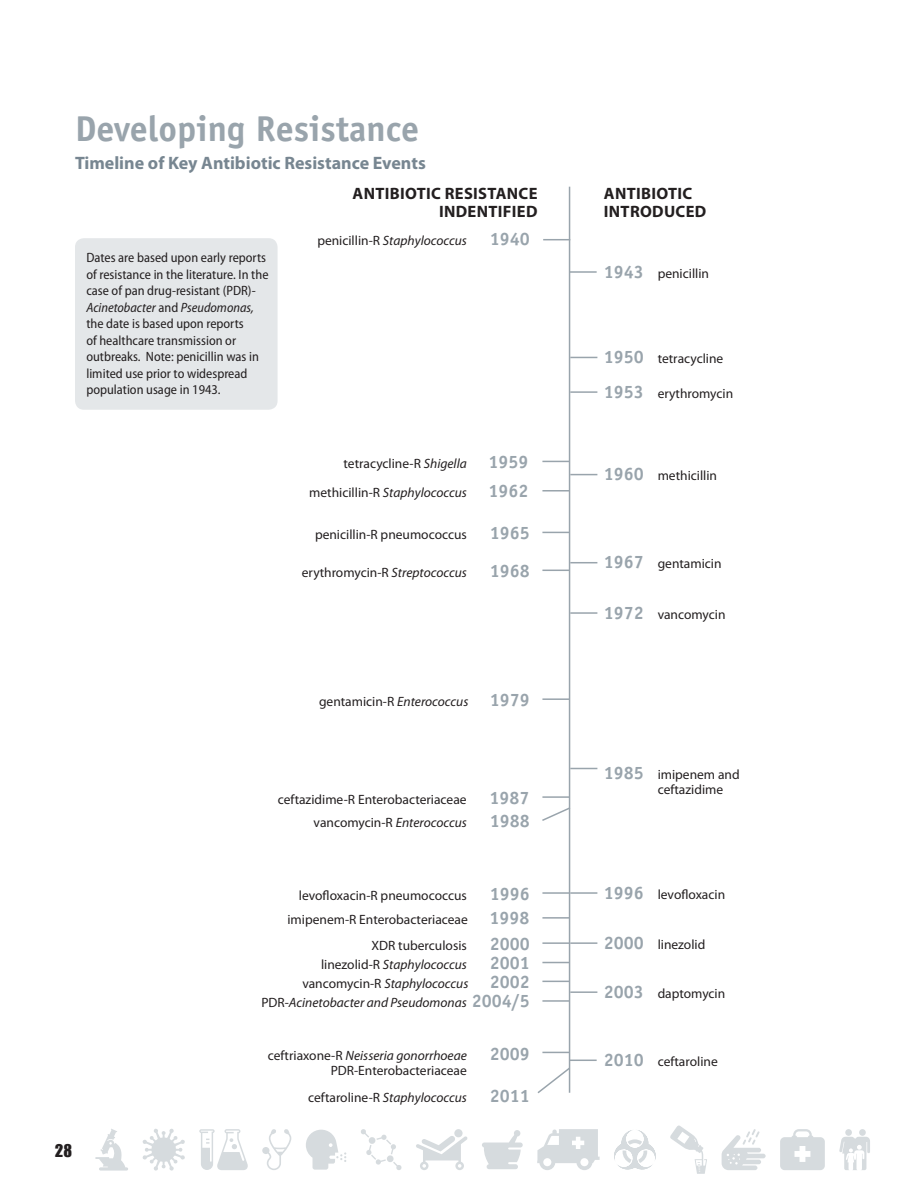
<style>
.page{position:relative;width:918px;height:1188px;background:#fff}
.page>*{position:absolute;margin:0;border:0;box-sizing:border-box;transform-origin:0 0}
.t1{font:700 36px "Officina Sans Std";color:#99a4ac}
.t2{font:700 18px "Officina Sans Std";color:#99a4ac}
.t3{font:700 18px "Myriad Pro";color:#778691}
.t4{font:18px "Impact LT Std";color:#231f20}
.t5{font:700 16.5px/18px "Myriad Pro";letter-spacing:.02em;color:#231f20;text-align:right}
.body__p{font:13.5px "Myriad Pro";color:#231f20}
.body__p-2{font:semi-condensed 13.5px/16.5px "Myriad Pro";color:#231f20}
.body__p-3{font:italic 13.5px "Myriad Pro";color:#231f20}
.s1{font-style:italic}
.s2{font-style:normal}
.s3{font-family:"Officina Sans Std";font-weight:700;font-size:18px;color:#99a4ac}
.s4{font-family:"Officina Sans Std";font-weight:700;font-style:normal;font-size:18px;color:#99a4ac}
</style>
<div class="page">
<svg style="left:199px;top:1129px;width:49px;height:41px"></svg>
<svg style="left:361px;top:1129px;width:41px;height:41px"></svg>
<svg style="left:95px;top:1129px;width:33px;height:42px"></svg>
<svg style="left:839px;top:1137px;width:31px;height:33px"></svg>
<div style="left:845px;top:1129px;width:7px;height:7px;background:#d6dbde;border-radius:50%"></div>
<div style="left:859px;top:1129px;width:7px;height:7px;background:#d6dbde;border-radius:50%"></div>
<svg style="left:142px;top:1128px;width:43px;height:43px"></svg>
<svg style="left:482px;top:1130px;width:41px;height:39px"></svg>
<svg style="left:614px;top:1130px;width:42px;height:40px"></svg>
<svg style="left:722px;top:1129px;width:44px;height:41px"></svg>
<svg style="left:670px;top:1125px;width:37px;height:49px"></svg>
<svg style="left:416px;top:1129px;width:52px;height:41px"></svg>
<svg style="left:537px;top:1129px;width:63px;height:41px"></svg>
<svg style="left:780px;top:1129px;width:45px;height:41px"></svg>
<svg style="left:262px;top:1129px;width:29px;height:41px"></svg>
<svg style="left:306px;top:1130px;width:40px;height:40px"></svg>
<div style="left:75px;top:238px;width:203px;height:172px;background:#e4e7e9;border-radius:9px"></div>
<hr style="left:569px;top:187px;width:1px;height:906px;background:#99a4ac">
<hr style="left:570px;top:271px;width:27px;height:2px;background:#99a4ac">
<svg style="left:543px;top:239px;width:26px;height:1px"></svg>
<svg style="left:542px;top:461px;width:27px;height:1px"></svg>
<hr style="left:542px;top:490px;width:28px;height:2px;background:#99a4ac">
<svg style="left:542px;top:532px;width:27px;height:1px"></svg>
<svg style="left:542px;top:570px;width:27px;height:1px"></svg>
<hr style="left:542px;top:698px;width:28px;height:2px;background:#99a4ac">
<hr style="left:542px;top:892px;width:28px;height:2px;background:#99a4ac">
<hr style="left:542px;top:942px;width:28px;height:2px;background:#99a4ac">
<svg style="left:542px;top:962px;width:27px;height:1px"></svg>
<svg style="left:542px;top:1052px;width:27px;height:1px"></svg>
<svg style="left:542px;top:981px;width:27px;height:1px"></svg>
<hr style="left:542px;top:1000px;width:28px;height:2px;background:#99a4ac">
<hr style="left:542px;top:917px;width:28px;height:2px;background:#99a4ac">
<svg style="left:542px;top:806px;width:29px;height:16px"></svg>
<hr style="left:542px;top:796px;width:28px;height:2px;background:#99a4ac">
<svg style="left:570px;top:357px;width:27px;height:1px"></svg>
<hr style="left:570px;top:391px;width:27px;height:2px;background:#99a4ac">
<svg style="left:570px;top:474px;width:27px;height:1px"></svg>
<svg style="left:570px;top:562px;width:27px;height:1px"></svg>
<hr style="left:570px;top:612px;width:27px;height:2px;background:#99a4ac">
<svg style="left:570px;top:768px;width:27px;height:1px"></svg>
<hr style="left:570px;top:892px;width:27px;height:2px;background:#99a4ac">
<hr style="left:570px;top:942px;width:27px;height:2px;background:#99a4ac">
<hr style="left:570px;top:991px;width:27px;height:2px;background:#99a4ac">
<svg style="left:537px;top:1060px;width:60px;height:34px"></svg>
<h3 class="t1" style="left:75px;top:106px;width:346px">Developing Resistance</h3>
<h5 class="t3" style="left:75px;top:152px;width:352px">Timeline of Key Antibiotic Resistance Events</h5>
<p class="body__p-2" style="left:86px;top:250px;width:184px">Dates are based upon early reports of resistance in the literature. In the case of pan drug-resistant (PDR)-<br><span class="s1">Acinetobacter</span> and <span class="s1">Pseudomonas, </span>the date is based upon reports<br>of healthcare transmission or outbreaks. Note: penicillin was in limited use prior to widespread population usage in 1943.</p>
<h6 class="t5" style="left:353px;top:185px;width:186px">ANTIBIOTIC RESISTANCE<br>INDENTIFIED</h6>
<p class="body__p-3" style="left:317px;top:233px;width:151px"><span class="s2">penicillin-R</span> Staphylococcus</p>
<h2 class="t2" style="left:490px;top:227px;width:42px">1940</h2>
<p class="body__p" style="left:344px;top:456px;width:186px">tetracycline-R <span class="s1">Shigella</span> <span class="s3">1959</span></p>
<p class="body__p-3" style="left:309px;top:485px;width:221px"><span class="s2">methicillin-R</span> Staphylococcus <span class="s4">1962</span></p>
<p class="body__p" style="left:315px;top:527px;width:153px">penicillin-R pneumococcus</p>
<h2 class="t2" style="left:490px;top:522px;width:42px">1965</h2>
<p class="body__p" style="left:302px;top:565px;width:167px">erythromycin-R <span class="s1">Streptococcus</span></p>
<h2 class="t2" style="left:490px;top:559px;width:42px">1968</h2>
<p class="body__p" style="left:319px;top:694px;width:212px">gentamicin-R <span class="s1">Enterococcus</span> <span class="s3">1979</span></p>
<p class="body__p" style="left:278px;top:792px;width:190px">ceftazidime-R Enterobacteriaceae</p>
<h2 class="t2" style="left:490px;top:786px;width:42px">1987</h2>
<p class="body__p" style="left:314px;top:815px;width:155px">vancomycin-R <span class="s1">Enterococcus</span></p>
<h2 class="t2" style="left:490px;top:810px;width:42px">1988</h2>
<h2 class="t4" style="left:55px;top:1141px;width:19px">28</h2>
<p class="body__p" style="left:299px;top:888px;width:169px">levofloxacin-R pneumococcus</p>
<h2 class="t2" style="left:490px;top:882px;width:42px">1996</h2>
<p class="body__p" style="left:287px;top:912px;width:243px">imipenem-R Enterobacteriaceae <span class="s3">1998</span></p>
<p class="body__p" style="left:371px;top:938px;width:97px">XDR tuberculosis</p>
<h2 class="t2" style="left:490px;top:932px;width:42px">2000</h2>
<p class="body__p-3" style="left:321px;top:957px;width:147px"><span class="s2">linezolid-R</span> Staphylococcus</p>
<h2 class="t2" style="left:490px;top:952px;width:42px">2001</h2>
<p class="body__p-3" style="left:302px;top:976px;width:229px"><span class="s2">vancomycin-R</span> Staphylococcus <span class="s4">2002</span></p>
<p class="body__p-3" style="left:261px;top:996px;width:270px"><span class="s2">PDR-</span>Acinetobacter and Pseudomonas <span class="s4">2004/5</span></p>
<p class="body__p-3" style="left:268px;top:1048px;width:201px"><span class="s2">ceftriaxone-R</span> Neisseria gonorrhoeae</p>
<h2 class="t2" style="left:490px;top:1042px;width:42px">2009</h2>
<p class="body__p" style="left:331px;top:1063px;width:138px">PDR-Enterobacteriaceae</p>
<p class="body__p-3" style="left:308px;top:1090px;width:160px"><span class="s2">ceftaroline-R</span> Staphylococcus</p>
<h2 class="t2" style="left:490px;top:1085px;width:42px">2011</h2>
<h6 class="t5" style="left:604px;top:185px;width:104px;text-align:left">ANTIBIOTIC<br>INTRODUCED</h6>
<p class="body__p" style="left:604px;top:266px;width:107px"><span class="s3">1943</span> penicillin</p>
<p class="body__p" style="left:604px;top:351px;width:121px"><span class="s3">1950</span> tetracycline</p>
<p class="body__p" style="left:604px;top:386px;width:131px"><span class="s3">1953</span> erythromycin</p>
<p class="body__p" style="left:604px;top:468px;width:115px"><span class="s3">1960</span> methicillin</p>
<p class="body__p" style="left:604px;top:557px;width:119px"><span class="s3">1967</span> gentamicin</p>
<p class="body__p" style="left:604px;top:607px;width:123px"><span class="s3">1972</span> vancomycin</p>
<p class="body__p" style="left:604px;top:767px;width:138px"><span class="s3">1985</span> imipenem and</p>
<p class="body__p" style="left:658px;top:782px;width:67px">ceftazidime</p>
<p class="body__p" style="left:604px;top:887px;width:123px"><span class="s3">1996</span> levofloxacin</p>
<p class="body__p" style="left:604px;top:937px;width:103px"><span class="s3">2000</span> linezolid</p>
<p class="body__p" style="left:604px;top:986px;width:123px"><span class="s3">2003</span> daptomycin</p>
<p class="body__p" style="left:604px;top:1054px;width:116px"><span class="s3">2010</span> ceftaroline</p>
</div>
